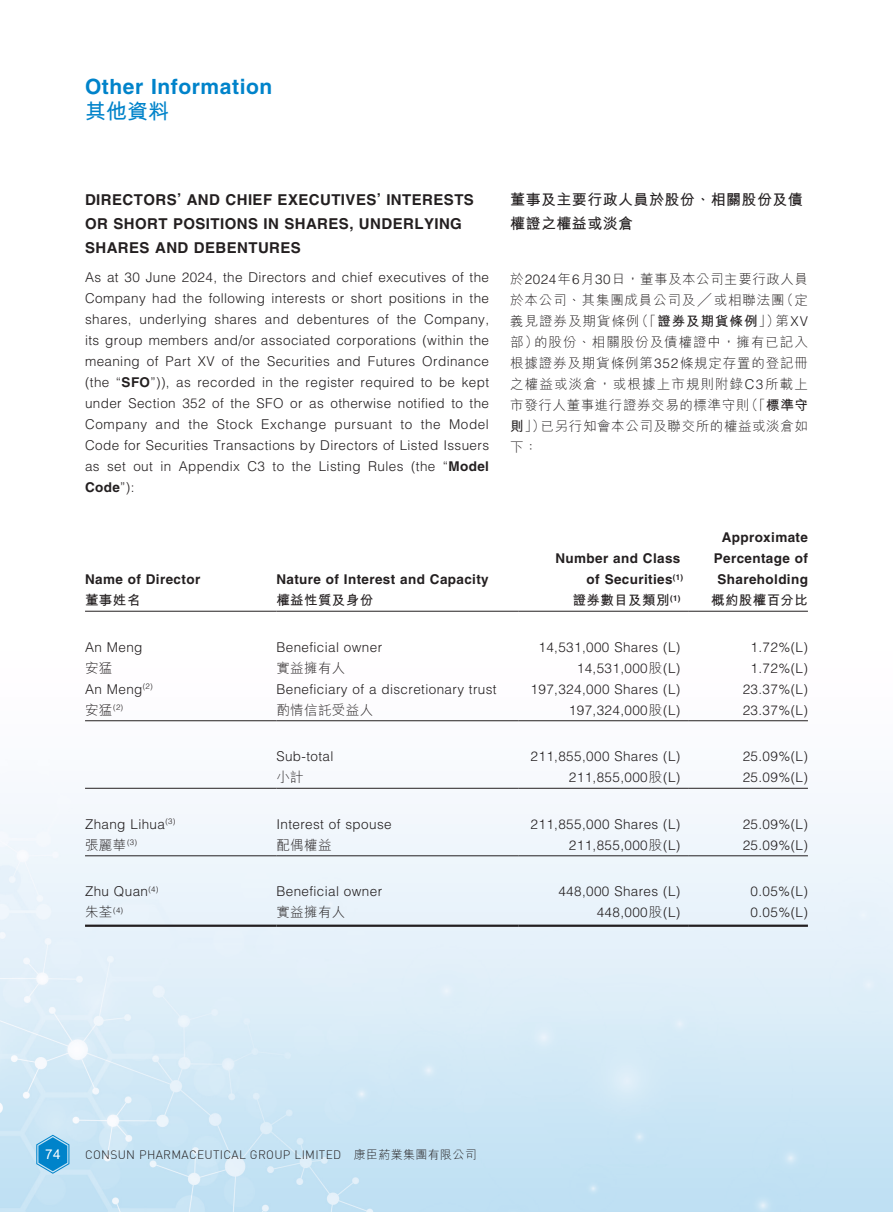
<style>
.page{position:relative;width:893px;height:1212px;background:#fff}
.page>*{position:absolute;margin:0;border:0;box-sizing:border-box;transform-origin:0 0}
.t1{font:700 21px "Helvetica LT Std";letter-spacing:.03em;color:#0083ca}
.t2{font:700 21px "M Hei HK";color:#0083ca}
.t3{font:700 15px/24px "Helvetica LT Std";letter-spacing:.03em;color:#231f20}
.t4{font:700 15px/24px "M Hei HK";letter-spacing:.03em;color:#231f20}
.t5{font:300 13.5px/21px "Helvetica LT Std";letter-spacing:.03em;color:#231f20;text-align:justify}
.t6{font:300 13.5px/21px "M Hei HK";letter-spacing:.045em;color:#231f20;text-align:justify}
.t7{font:700 13.5px/21px "Helvetica LT Std";letter-spacing:.03em;color:#231f20;text-align:right}
.t8{font:700 13.5px "M Hei HK";letter-spacing:.03em;color:#231f20}
.t9{font:700 13.5px "M Hei HK";color:#fff}
.t10{font:12px "DIN Light";letter-spacing:.025em;color:#231f20}
.t11{font:300 7.8px "Helvetica LT Std";color:#231f20}
.s1{font-weight:700}
.s2{font-family:"Helvetica LT Std"}
.s3{font-family:"M Hei HK"}
.s4{font-family:"M Hei HK";font-size:13.5px}
.s5{font-family:"M Hei HK";font-weight:300}
</style>
<div class="page">
<img style="left:0;top:610px;width:893px;height:602px">
<svg style="left:36px;top:1135px;width:34px;height:39px"></svg>
<hr style="left:85px;top:611px;width:191px;height:1px;background:#231f20">
<hr style="left:276px;top:611px;width:243px;height:1px;background:#231f20">
<hr style="left:519px;top:611px;width:170px;height:1px;background:#231f20">
<hr style="left:689px;top:611px;width:119px;height:1px;background:#231f20">
<hr style="left:85px;top:720px;width:191px;height:1px;background:#231f20">
<hr style="left:276px;top:720px;width:243px;height:1px;background:#231f20">
<hr style="left:519px;top:720px;width:170px;height:1px;background:#231f20">
<hr style="left:689px;top:720px;width:119px;height:1px;background:#231f20">
<hr style="left:85px;top:788px;width:191px;height:1px;background:#231f20">
<hr style="left:276px;top:788px;width:243px;height:1px;background:#231f20">
<hr style="left:519px;top:788px;width:170px;height:1px;background:#231f20">
<hr style="left:689px;top:788px;width:119px;height:1px;background:#231f20">
<hr style="left:85px;top:855px;width:191px;height:1px;background:#231f20">
<hr style="left:276px;top:855px;width:243px;height:1px;background:#231f20">
<hr style="left:519px;top:855px;width:170px;height:1px;background:#231f20">
<hr style="left:689px;top:855px;width:119px;height:1px;background:#231f20">
<hr style="left:85px;top:924px;width:191px;height:3px;background:#231f20">
<hr style="left:276px;top:924px;width:243px;height:3px;background:#231f20">
<hr style="left:519px;top:924px;width:170px;height:3px;background:#231f20">
<hr style="left:689px;top:924px;width:119px;height:3px;background:#231f20">
<h1 class="t1" style="left:85px;top:74px;width:189px">Other Information</h1>
<h1 class="t2" style="left:85px;top:96px;width:85px">其他資料</h1>
<p class="t3" style="left:85px;top:187px;width:390px">DIRECTORS’ AND CHIEF EXECUTIVES’ INTERESTS<br>OR SHORT POSITIONS IN SHARES, UNDERLYING<br>SHARES AND DEBENTURES</p>
<p class="t5" style="left:85px;top:267px;width:406px">As at 30 June 2024, the Directors and chief executives of the Company had the following interests or short positions in the shares, underlying shares and debentures of the Company, its group members and/or associated corporations (within the meaning of Part XV of the Securities and Futures Ordinance (the “<span class="s1">SFO</span>”)), as recorded in the register required to be kept under Section 352 of the SFO or as otherwise notified to the Company and the Stock Exchange pursuant to the Model Code for Securities Transactions by Directors of Listed Issuers as set out in Appendix C3 to the Listing Rules (the “<span class="s1">Model Code</span>”):</p>
<p class="t7" style="left:85px;top:569px;width:117px">Name of Director</p>
<p class="t7" style="left:276px;top:569px;width:214px">Nature of Interest and Capacity</p>
<p class="t4" style="left:510px;top:186px;width:294px">董事及主要行政人員於股份、相關股份及債權證之權益或淡倉</p>
<p class="t6" style="left:510px;top:268px;width:299px">於<span class="s2">2024</span>年<span class="s2">6</span>月<span class="s2">30</span>日，董事及本公司主要行政人員於本公司、其集團成員公司及 ╱ 或相聯法團（定義見證券及期貨條例（「<span class="s1">證券及期貨條例</span>」）第<span class="s2">XV</span>部）的股份、相關股份及債權證中，擁有已記入根據證券及期貨條例第<span class="s2">352</span>條規定存置的登記冊之權益或淡倉，或根據上市規則附錄<span class="s2">C3</span>所載上市發行人董事進行證券交易的標準守則（「<span class="s1">標準守則</span>」）已另行知會本公司及聯交所的權益或淡倉如下：</p>
<p class="t7" style="left:555px;top:548px;width:129px">Number and Class of Securities<sup>(1)</sup></p>
<p class="t7" style="left:714px;top:527px;width:96px;text-align:center">Approximate<br>Percentage of<br>Shareholding</p>
<p class="t8" style="left:85px;top:591px;width:57px">董事姓名</p>
<p class="t8" style="left:276px;top:591px;width:98px">權益性質及身份</p>
<p class="t8" style="left:573px;top:591px;width:109px">證券數目及類別<sup>(1)</sup></p>
<p class="t8" style="left:711px;top:591px;width:98px">概約股權百分比</p>
<p class="t5" style="left:85px;top:636px;width:59px">An Meng</p>
<p class="t5" style="left:276px;top:636px;width:107px">Beneficial owner</p>
<p class="t5" style="left:538px;top:636px;width:143px">14,531,000 Shares (L)</p>
<p class="t5" style="left:750px;top:636px;width:59px">1.72%(L)</p>
<p class="t6" style="left:85px;top:657px;width:29px">安猛</p>
<p class="t6" style="left:276px;top:657px;width:71px">實益擁有人</p>
<p class="t5" style="left:577px;top:657px;width:105px">14,531,000<span class="s3">股</span>(L)</p>
<p class="t5" style="left:750px;top:657px;width:59px">1.72%(L)</p>
<p class="t5" style="left:85px;top:678px;width:69px">An Meng<sup>(2)</sup></p>
<p class="t5" style="left:276px;top:678px;width:222px">Beneficiary of a discretionary trust</p>
<p class="t5" style="left:531px;top:678px;width:151px">197,324,000 Shares (L)</p>
<p class="t5" style="left:743px;top:678px;width:67px">23.37%(L)</p>
<p class="t11" style="left:85px;top:703px;width:40px"><span class="s4">安猛</span>(2)</p>
<p class="t6" style="left:276px;top:699px;width:98px">酌情信託受益人</p>
<p class="t5" style="left:569px;top:699px;width:113px">197,324,000<span class="s3">股</span>(L)</p>
<p class="t5" style="left:743px;top:699px;width:67px">23.37%(L)</p>
<p class="t5" style="left:276px;top:746px;width:59px">Sub-total</p>
<p class="t5" style="left:531px;top:746px;width:151px">211,855,000 Shares (L)</p>
<p class="t5" style="left:743px;top:746px;width:67px">25.09%(L)</p>
<p class="t6" style="left:276px;top:767px;width:29px">小計</p>
<p class="t5" style="left:569px;top:767px;width:113px">211,855,000<span class="s3">股</span>(L)</p>
<p class="t5" style="left:743px;top:767px;width:67px">25.09%(L)</p>
<p class="t5" style="left:85px;top:813px;width:92px">Zhang Lihua<sup>(3)</sup></p>
<p class="t5" style="left:276px;top:813px;width:117px">Interest of spouse</p>
<p class="t5" style="left:531px;top:813px;width:151px">211,855,000 Shares (L)</p>
<p class="t5" style="left:743px;top:813px;width:67px">25.09%(L)</p>
<p class="t6" style="left:85px;top:834px;width:54px">張麗華<sup>(3)</sup></p>
<p class="t6" style="left:276px;top:834px;width:57px">配偶權益</p>
<p class="t5" style="left:569px;top:834px;width:113px">211,855,000<span class="s3">股</span>(L)</p>
<p class="t5" style="left:743px;top:834px;width:67px">25.09%(L)</p>
<p class="t5" style="left:85px;top:881px;width:75px">Zhu Quan<sup>(4)</sup></p>
<p class="t5" style="left:276px;top:881px;width:107px">Beneficial owner</p>
<p class="t5" style="left:558px;top:881px;width:123px">448,000 Shares (L)</p>
<p class="t5" style="left:750px;top:881px;width:59px">0.05%(L)</p>
<p class="t11" style="left:85px;top:905px;width:40px"><span class="s4">朱荃</span>(4)</p>
<p class="t6" style="left:276px;top:902px;width:71px">實益擁有人</p>
<p class="t5" style="left:597px;top:902px;width:85px">448,000<span class="s3">股</span>(L)</p>
<p class="t5" style="left:750px;top:902px;width:59px">0.05%(L)</p>
<p class="t9" style="left:45px;top:1144px;width:17px">74</p>
<p class="t10" style="left:85px;top:1147px;width:393px">CONSUN PHARMACEUTICAL GROUP LIMITED <span class="s5">康臣葯業集團有限公司</span></p>
</div>
